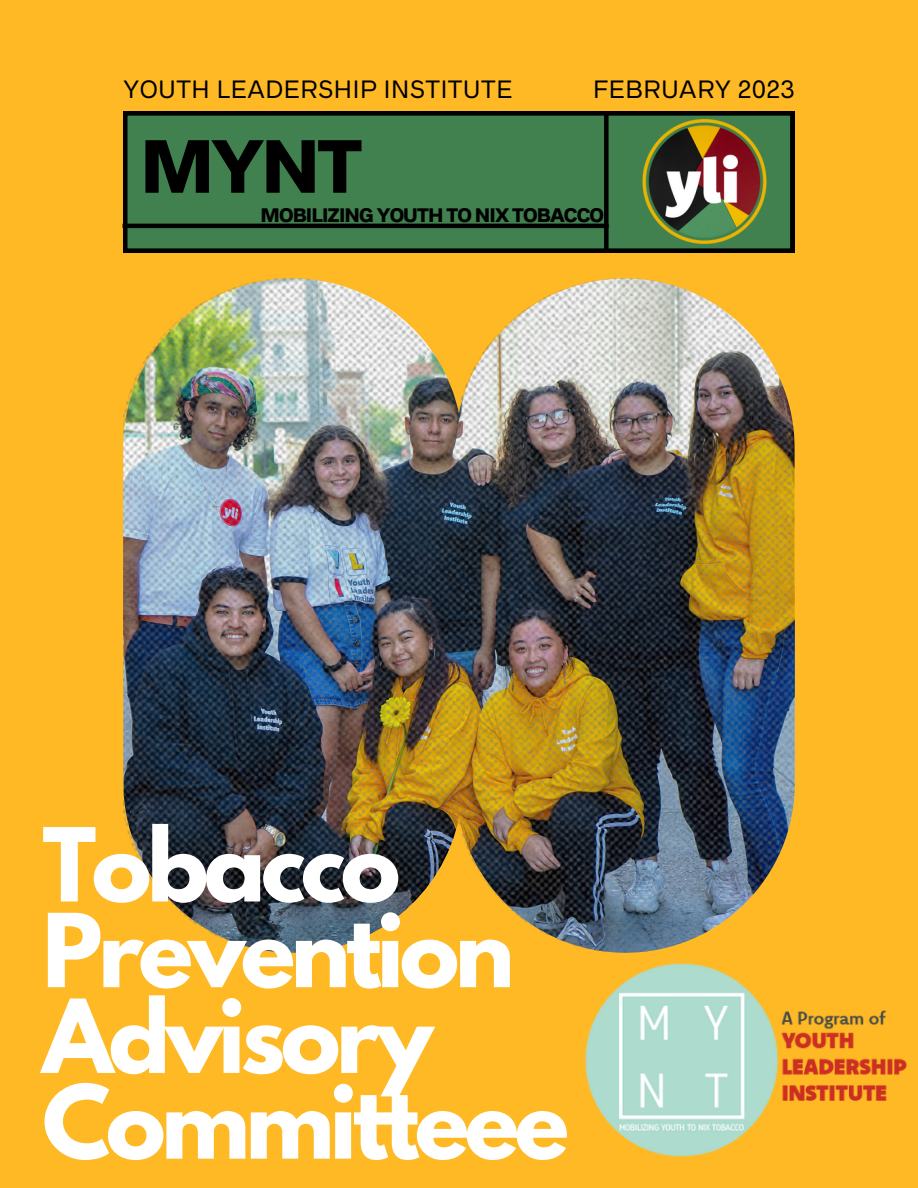
<style>
.page{position:relative;width:918px;height:1188px;background:#feb925}
.page>*{position:absolute;margin:0;border:0;box-sizing:border-box;transform-origin:0 0}
.t1{font:700 90.3px/85.8px "League Spartan";letter-spacing:-.05em;color:#fff}
.t2{font:800 67.8px "Radnika Next";color:#000}
.t3{font:22.5px "Radnika Next";color:#000}
.t4{font:800 17.7px "Radnika Next";letter-spacing:-.05em;color:#000}
</style>
<div class="page">
<svg style="left:123px;top:111px;width:672px;height:142px;background:#397346"></svg>
<img style="left:123px;top:278px;width:672px;height:675px">
<div style="left:604px;top:111px;width:5px;height:142px;background:#000"></div>
<hr style="left:123px;top:224px;width:486px;height:4px;background:#000">
<img style="left:585px;top:963px;width:322px;height:194px">
<img style="left:639px;top:116px;width:131px;height:132px">
<p class="t3" style="left:123px;top:76px;width:391px">YOUTH LEADERSHIP INSTITUTE</p>
<p class="t3" style="left:593px;top:76px;width:204px">FEBRUARY 2023</p>
<h2 class="t2" style="left:140px;top:127px;width:224px">MYNT</h2>
<p class="t4" style="left:261px;top:205px;width:345px">MOBILIZING YOUTH TO NIX TOBACCO</p>
<h1 class="t1" style="left:42px;top:834px;width:528px">Tobacco<br>Prevention<br>Advisory<br>Committeee</h1>
</div>
